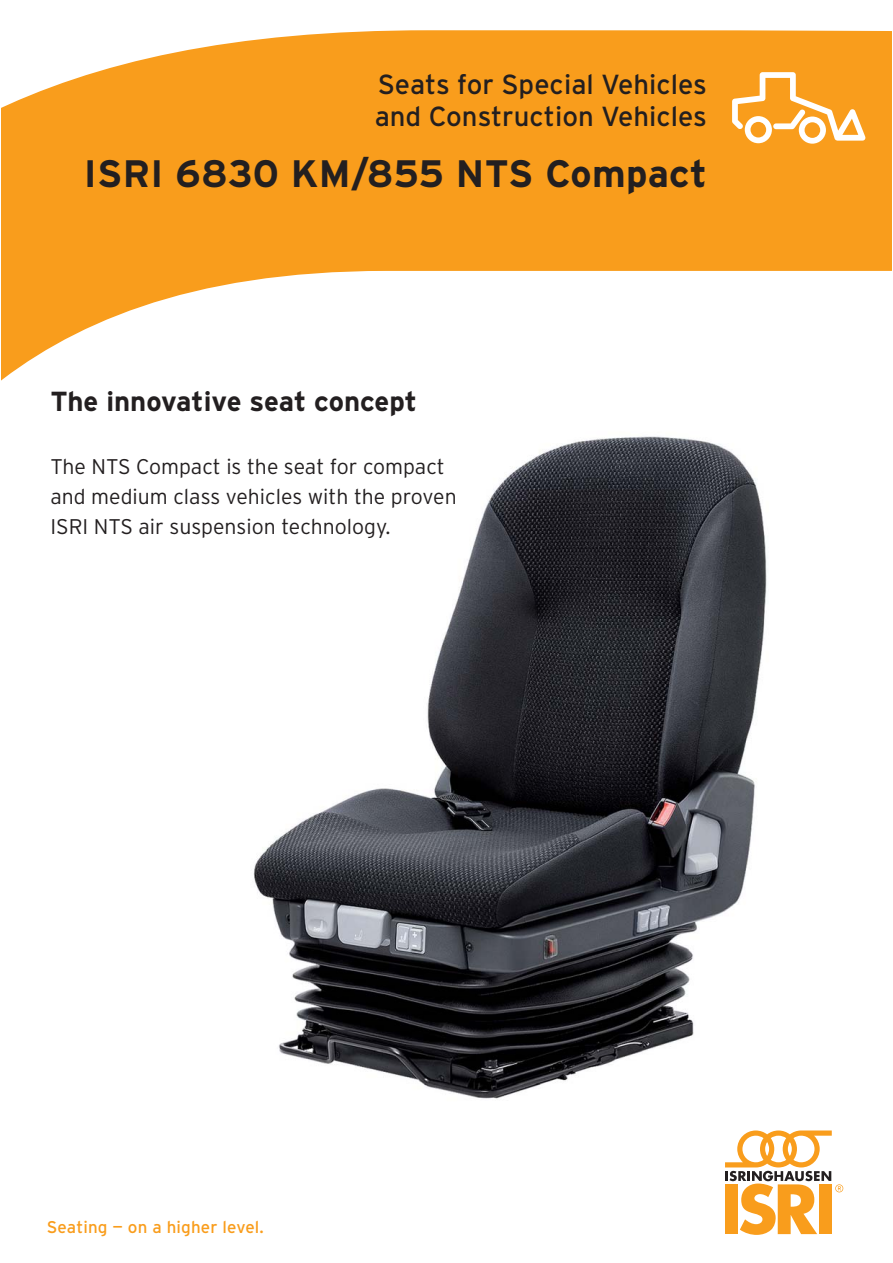
<style>
.page{position:relative;width:893px;height:1263px;background:#fff}
.page>*{position:absolute;margin:0;border:0;box-sizing:border-box;transform-origin:0 0}
.t1{font:700 38.25px "Interstate";letter-spacing:.01em;color:#231f20}
.t2{font:27.6px/31.8px "Interstate";color:#231f20}
.t3{font:700 27.6px "Interstate";color:#231f20}
.t4{font:300 21.15px/29.7px "Interstate";color:#231f20}
.t5{font:16.95px "Interstate";letter-spacing:.01em;color:#f99d1c}
</style>
<div class="page">
<img style="left:253px;top:436px;width:514px;height:663px">
<svg style="left:1px;top:30px;width:890px;height:351px;fill:#f99d1c"></svg>
<svg style="left:732px;top:72px;width:133px;height:72px"></svg>
<svg style="left:725px;top:1130px;width:118px;height:105px"></svg>
<h2 class="t2" style="left:375px;top:72px;width:334px">Seats for Special Vehicles and Construction Vehicles</h2>
<h1 class="t1" style="left:84px;top:160px;width:624px">ISRI 6830 KM/855 NTS Compact</h1>
<h2 class="t3" style="left:50px;top:392px;width:368px">The innovative seat concept</h2>
<p class="t4" style="left:50px;top:454px;width:408px">The NTS Compact is the seat for compact and medium class vehicles with the proven<br>ISRI NTS air suspension technology.</p>
<p class="t5" style="left:47px;top:1220px;width:219px">Seating — on a higher level.</p>
</div>
